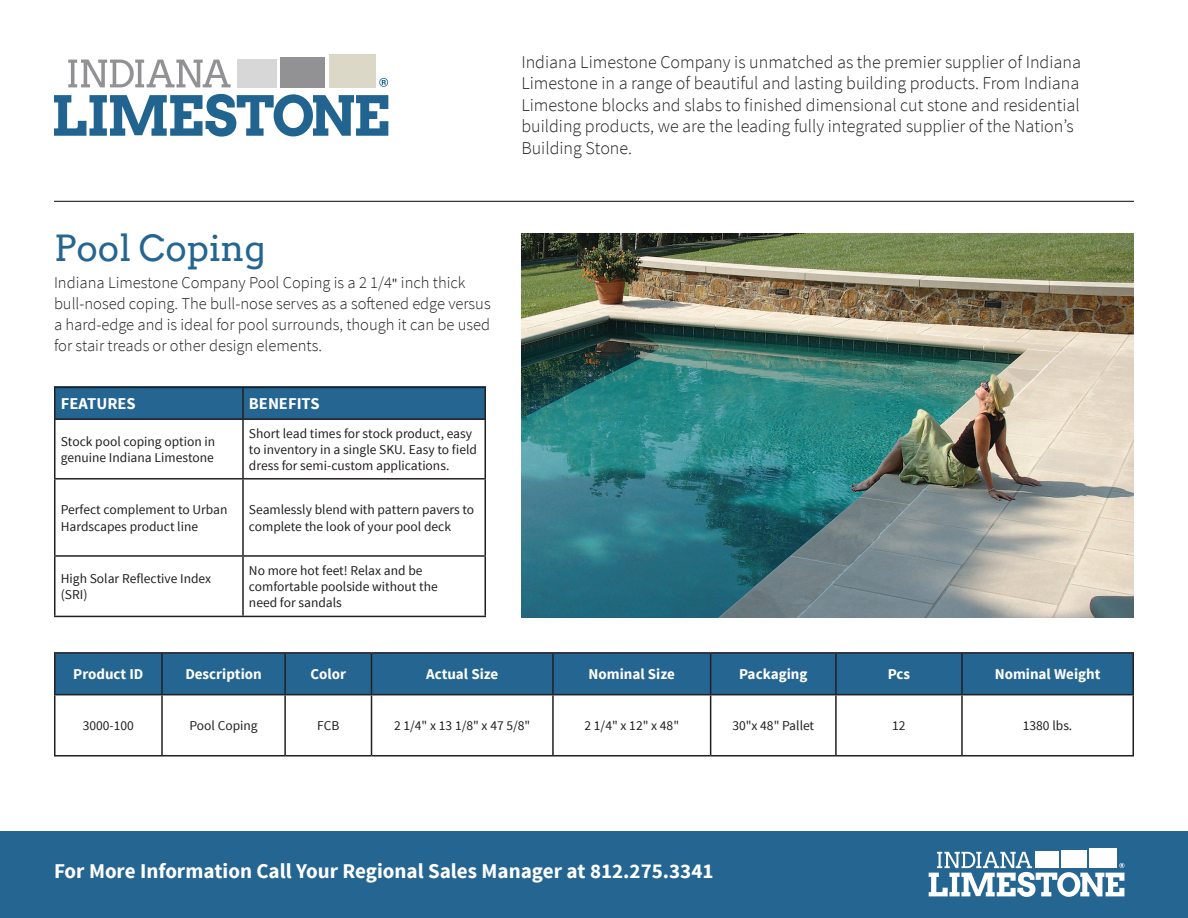
<style>
.page{position:relative;width:1188px;height:918px;background:#fff}
.page>*{position:absolute;margin:0;border:0;box-sizing:border-box;transform-origin:0 0}
.t1{font:36px "Arvo";color:#246591}
.t2{font:700 21px "Source Sans Pro";color:#fff}
.t3{font:300 18px/21.6px "Source Sans Pro";color:#231f20}
.t4{font:300 16.5px/21px "Source Sans Pro";color:#231f20}
.t5{font:700 16.5px "Source Sans Pro";color:#fff}
.t6{font:700 15px "Source Sans Pro";color:#fff}
.t7{font:13.5px/16.2px "Source Sans Pro";color:#231f20}
.s1{font-weight:400;font-size:13.5px}
</style>
<div class="page">
<div style="left:54px;top:654px;width:1080px;height:41px;background:#246591"></div>
<div style="left:0;top:831px;width:1188px;height:87px;background:#246591"></div>
<div style="left:54px;top:387px;width:432px;height:33px;background:#246591"></div>
<hr style="left:54px;top:652px;width:108px;height:2px;background:#231f20">
<hr style="left:54px;top:654px;width:2px;height:40px;background:#231f20">
<hr style="left:162px;top:652px;width:123px;height:2px;background:#231f20">
<hr style="left:161px;top:654px;width:2px;height:40px;background:#231f20">
<hr style="left:285px;top:652px;width:87px;height:2px;background:#231f20">
<hr style="left:284px;top:654px;width:2px;height:40px;background:#231f20">
<hr style="left:372px;top:652px;width:181px;height:2px;background:#231f20">
<hr style="left:371px;top:654px;width:1px;height:40px;background:#231f20">
<hr style="left:553px;top:652px;width:158px;height:2px;background:#231f20">
<hr style="left:552px;top:654px;width:2px;height:40px;background:#231f20">
<hr style="left:711px;top:652px;width:125px;height:2px;background:#231f20">
<hr style="left:710px;top:654px;width:1px;height:40px;background:#231f20">
<hr style="left:836px;top:652px;width:126px;height:2px;background:#231f20">
<hr style="left:835px;top:654px;width:2px;height:40px;background:#231f20">
<hr style="left:962px;top:652px;width:172px;height:2px;background:#231f20">
<hr style="left:961px;top:654px;width:2px;height:40px;background:#231f20">
<hr style="left:1132px;top:654px;width:2px;height:40px;background:#231f20">
<hr style="left:54px;top:694px;width:108px;height:1px;background:#231f20">
<hr style="left:54px;top:695px;width:2px;height:60px;background:#231f20">
<hr style="left:162px;top:694px;width:123px;height:1px;background:#231f20">
<hr style="left:161px;top:695px;width:2px;height:60px;background:#231f20">
<hr style="left:285px;top:694px;width:87px;height:1px;background:#231f20">
<hr style="left:284px;top:695px;width:2px;height:60px;background:#231f20">
<hr style="left:372px;top:694px;width:181px;height:1px;background:#231f20">
<hr style="left:371px;top:695px;width:1px;height:60px;background:#231f20">
<hr style="left:553px;top:694px;width:158px;height:1px;background:#231f20">
<hr style="left:552px;top:695px;width:2px;height:60px;background:#231f20">
<hr style="left:711px;top:694px;width:125px;height:1px;background:#231f20">
<hr style="left:710px;top:695px;width:1px;height:60px;background:#231f20">
<hr style="left:836px;top:694px;width:126px;height:1px;background:#231f20">
<hr style="left:835px;top:695px;width:2px;height:60px;background:#231f20">
<hr style="left:962px;top:694px;width:172px;height:1px;background:#231f20">
<hr style="left:961px;top:695px;width:2px;height:60px;background:#231f20">
<hr style="left:1132px;top:695px;width:2px;height:60px;background:#231f20">
<hr style="left:54px;top:755px;width:108px;height:2px;background:#231f20">
<hr style="left:162px;top:755px;width:123px;height:2px;background:#231f20">
<hr style="left:285px;top:755px;width:87px;height:2px;background:#231f20">
<hr style="left:372px;top:755px;width:181px;height:2px;background:#231f20">
<hr style="left:553px;top:755px;width:158px;height:2px;background:#231f20">
<hr style="left:711px;top:755px;width:125px;height:2px;background:#231f20">
<hr style="left:836px;top:755px;width:126px;height:2px;background:#231f20">
<hr style="left:962px;top:755px;width:172px;height:2px;background:#231f20">
<hr style="left:54px;top:387px;width:189px;height:1px;background:#231f20">
<hr style="left:54px;top:388px;width:2px;height:30px;background:#231f20">
<hr style="left:243px;top:387px;width:243px;height:1px;background:#231f20">
<hr style="left:242px;top:388px;width:2px;height:30px;background:#231f20">
<hr style="left:484px;top:388px;width:2px;height:30px;background:#231f20">
<hr style="left:54px;top:418px;width:189px;height:2px;background:#231f20">
<hr style="left:54px;top:420px;width:2px;height:58px;background:#231f20">
<hr style="left:243px;top:418px;width:243px;height:2px;background:#231f20">
<hr style="left:242px;top:420px;width:2px;height:58px;background:#231f20">
<hr style="left:484px;top:420px;width:2px;height:58px;background:#231f20">
<hr style="left:54px;top:478px;width:189px;height:2px;background:#231f20">
<hr style="left:54px;top:480px;width:2px;height:75px;background:#231f20">
<hr style="left:243px;top:478px;width:243px;height:2px;background:#231f20">
<hr style="left:242px;top:480px;width:2px;height:75px;background:#231f20">
<hr style="left:484px;top:480px;width:2px;height:75px;background:#231f20">
<hr style="left:54px;top:555px;width:189px;height:2px;background:#231f20">
<hr style="left:54px;top:557px;width:2px;height:59px;background:#231f20">
<hr style="left:243px;top:555px;width:243px;height:2px;background:#231f20">
<hr style="left:242px;top:557px;width:2px;height:59px;background:#231f20">
<hr style="left:484px;top:557px;width:2px;height:59px;background:#231f20">
<hr style="left:54px;top:616px;width:189px;height:1px;background:#231f20">
<hr style="left:243px;top:616px;width:243px;height:1px;background:#231f20">
<hr style="left:54px;top:201px;width:1080px;height:1px;background:#040503">
<svg style="left:68px;top:60px;width:163px;height:27px"></svg>
<svg style="left:54px;top:94px;width:334px;height:43px"></svg>
<div style="left:237px;top:59px;width:40px;height:28px;background:#d7d7d7"></div>
<div style="left:281px;top:57px;width:44px;height:30px;background:#929194"></div>
<div style="left:329px;top:54px;width:47px;height:33px;background:#dcd8c8"></div>
<svg style="left:379px;top:78px;width:9px;height:9px"></svg>
<div style="left:1062px;top:850px;width:25px;height:18px;background:#fff"></div>
<div style="left:1090px;top:849px;width:27px;height:19px;background:#fff"></div>
<svg style="left:929px;top:852px;width:195px;height:45px"></svg>
<img style="left:521px;top:233px;width:613px;height:384px">
<h1 class="t1" style="left:54px;top:226px;width:213px">Pool Coping</h1>
<p class="t4" style="left:54px;top:272px;width:438px">Indiana Limestone Company Pool Coping is a 2 1/4<span class="s1">"</span> inch thick bull-nosed coping. The bull-nose serves as a softened edge versus a hard-edge and is ideal for pool surrounds, though it can be used for stair treads or other design elements.</p>
<p class="t5" style="left:61px;top:393px;width:77px">FEATURES</p>
<p class="t5" style="left:249px;top:393px;width:72px">BENEFITS</p>
<p class="t7" style="left:61px;top:434px;width:156px">Stock pool coping option in genuine Indiana Limestone</p>
<p class="t7" style="left:249px;top:425px;width:230px">Short lead times for stock product, easy to inventory in a single SKU. Easy to field dress for semi-custom applications.</p>
<p class="t7" style="left:61px;top:502px;width:168px">Perfect complement to Urban<br>Hardscapes product line</p>
<p class="t7" style="left:249px;top:502px;width:227px">Seamlessly blend with pattern pavers to complete the look of your pool deck</p>
<p class="t7" style="left:61px;top:571px;width:152px">High Solar Reflective Index (SRI)</p>
<p class="t7" style="left:249px;top:563px;width:190px">No more hot feet! Relax and be comfortable poolside without the need for sandals</p>
<p class="t3" style="left:521px;top:51px;width:561px">Indiana Limestone Company is unmatched as the premier supplier of Indiana Limestone in a range of beautiful and lasting building products. From Indiana Limestone blocks and slabs to finished dimensional cut stone and residential building products, we are the leading fully integrated supplier of the Nation’s Building Stone.</p>
<p class="t6" style="left:73px;top:665px;width:72px">Product ID</p>
<p class="t6" style="left:185px;top:665px;width:78px">Description</p>
<p class="t6" style="left:311px;top:665px;width:37px">Color</p>
<p class="t6" style="left:426px;top:665px;width:74px">Actual Size</p>
<p class="t6" style="left:589px;top:665px;width:88px">Nominal Size</p>
<p class="t6" style="left:739px;top:665px;width:70px">Packaging</p>
<p class="t6" style="left:888px;top:665px;width:24px">Pcs</p>
<p class="t6" style="left:995px;top:665px;width:107px">Nominal Weight</p>
<p class="t7" style="left:83px;top:718px;width:53px">3000-100</p>
<p class="t7" style="left:189px;top:718px;width:70px">Pool Coping</p>
<p class="t7" style="left:317px;top:718px;width:24px">FCB</p>
<p class="t7" style="left:394px;top:718px;width:138px">2 1/4" x 13 1/8" x 47 5/8"</p>
<p class="t7" style="left:585px;top:718px;width:96px">2 1/4" x 12" x 48"</p>
<p class="t7" style="left:732px;top:718px;width:83px">30"x 48" Pallet</p>
<p class="t7" style="left:892px;top:718px;width:15px">12</p>
<p class="t7" style="left:1023px;top:718px;width:51px">1380 lbs.</p>
<h2 class="t2" style="left:54px;top:857px;width:661px">For More Information Call Your Regional Sales Manager at 812.275.3341</h2>
</div>
